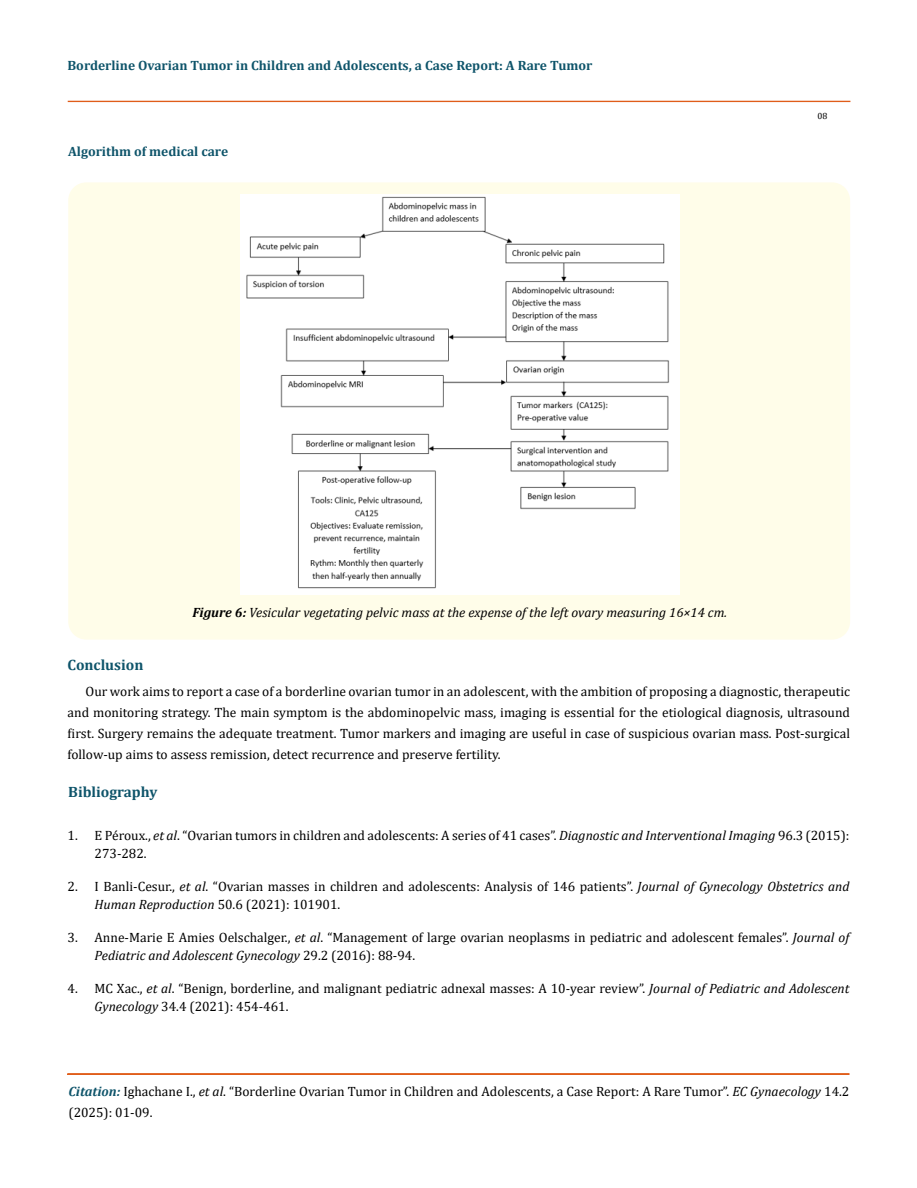
<style>
.page{position:relative;width:917px;height:1188px;background:#fff}
.page>*{position:absolute;margin:0;border:0;box-sizing:border-box;transform-origin:0 0}
.t1{font:700 15px "Cambria";color:#0e546a}
.t2{font:13.5px/21px "Cambria";color:#000}
.t3{font:700 13.5px "Cambria";color:#0e546a}
.t4{font:italic 13.5px "Cambria";color:#000}
.t5{font:9px "Cambria";color:#000}
.s1{font-weight:700}
.s2{font-style:italic}
.s3{font-weight:700;font-style:italic;color:#0e546a}
</style>
<div class="page">
<div style="left:68px;top:101px;width:782px;height:1px;border:1px solid #e05d1a"></div>
<div style="left:67px;top:1074px;width:782px;height:1px;border:1px solid #e05d1a"></div>
<div style="left:68px;top:182px;width:782px;height:458px;background:#fffde9;border-radius:18px"></div>
<img style="left:240px;top:195px;width:439px;height:399px">
<p class="t3" style="left:68px;top:56px;width:526px">Borderline Ovarian Tumor in Children and Adolescents, a Case Report: A Rare Tumor</p>
<p class="t3" style="left:68px;top:142px;width:162px">Algorithm of medical care</p>
<p class="t5" style="left:817px;top:110px;width:11px">08</p>
<p class="t4" style="left:192px;top:603px;width:536px"><span class="s1">Figure 6:</span> Vesicular vegetating pelvic mass at the expense of the left ovary measuring 16×14 cm.</p>
<p class="t1" style="left:68px;top:654px;width:77px">Conclusion</p>
<p class="t2" style="left:68px;top:681px;width:784px;text-align:justify;text-indent:18px">Our work aims to report a case of a borderline ovarian tumor in an adolescent, with the ambition of proposing a diagnostic, therapeutic and monitoring strategy. The main symptom is the abdominopelvic mass, imaging is essential for the etiological diagnosis, ultrasound first. Surgery remains the adequate treatment. Tumor markers and imaging are useful in case of suspicious ovarian mass. Post-surgical follow-up aims to assess remission, detect recurrence and preserve fertility.</p>
<p class="t1" style="left:68px;top:781px;width:91px">Bibliography</p>
<p class="t2" style="left:95px;top:827px;width:756px;line-height:18px;text-indent:-27px">1. E Péroux., <span class="s2">et al</span>. “Ovarian tumors in children and adolescents: A series of 41 cases”. <span class="s2">Diagnostic and Interventional Imaging</span> 96.3 (2015):<br>273-282.</p>
<p class="t2" style="left:95px;top:878px;width:756px;line-height:18px;text-indent:-27px">2. I Banli-Cesur., <span class="s2">et al</span>. “Ovarian masses in children and adolescents: Analysis of 146 patients”. <span class="s2">Journal of Gynecology Obstetrics and<br>Human Reproduction</span> 50.6 (2021): 101901.</p>
<p class="t2" style="left:95px;top:929px;width:756px;line-height:18px;text-indent:-27px">3. Anne-Marie E Amies Oelschalger., <span class="s2">et al</span>. “Management of large ovarian neoplasms in pediatric and adolescent females”. <span class="s2">Journal of<br>Pediatric and Adolescent Gynecology</span> 29.2 (2016): 88-94.</p>
<p class="t2" style="left:95px;top:980px;width:756px;line-height:18px;text-indent:-27px">4. MC Xac., <span class="s2">et al</span>. “Benign, borderline, and malignant pediatric adnexal masses: A 10-year review”. <span class="s2">Journal of Pediatric and Adolescent<br>Gynecology</span> 34.4 (2021): 454-461.</p>
<p class="t2" style="left:68px;top:1081px;width:782px"><span class="s3">Citation:</span> Ighachane I., <span class="s2">et al</span>. “Borderline Ovarian Tumor in Children and Adolescents, a Case Report: A Rare Tumor”. <span class="s2">EC Gynaecology</span> 14.2 (2025): 01-09.</p>
</div>
